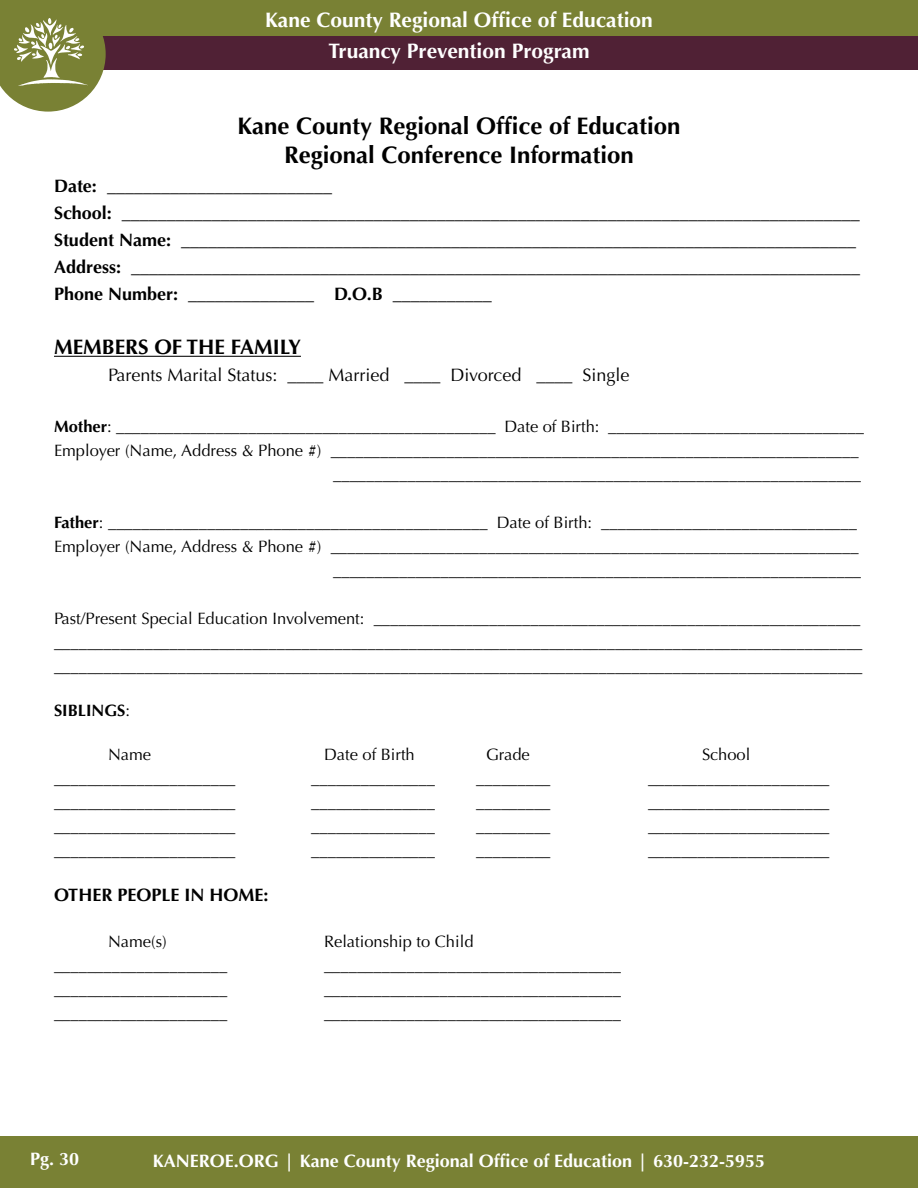
<style>
.page{position:relative;width:918px;height:1188px;background:#fff}
.page>*{position:absolute;margin:0;border:0;box-sizing:border-box;transform-origin:0 0}
.t1{font:700 24px/28.8px "Optima";color:#000;text-align:center}
.t2{font:700 21px "Optima";color:#fff}
.t3{font:700 21px "Optima";color:#000}
.t4{font:700 18px/27px "Optima";color:#000}
.t5{font:700 18px "Optima";color:#fff}
.t6{font:18px "Optima";color:#000}
.t7{font:16.5px/24px "Optima";color:#000;text-align:right}
.t8{font:700 16.5px "Optima";color:#000}
.s1{font-weight:700}
.s2{font-weight:400}
</style>
<div class="page">
<div style="left:0;top:36px;width:918px;height:34px;background:#502135"></div>
<div style="left:0;top:0;width:918px;height:36px;background:#798134"></div>
<div style="left:0;top:1137px;width:918px;height:51px;background:#798134"></div>
<svg style="left:0;top:18px;width:106px;height:94px"></svg>
<hr style="left:54px;top:356px;width:247px;height:1px;background:#000">
<img style="left:14px;top:19px;width:74px;height:66px">
<p class="t2" style="left:265px;top:7px;width:389px">Kane County Regional Office of Education</p>
<p class="t2" style="left:328px;top:38px;width:263px">Truancy Prevention Program</p>
<h1 class="t1" style="left:237px;top:111px;width:445px">Kane County Regional Office of Education<br>Regional Conference Information</h1>
<p class="t4" style="left:54px;top:173px;width:808px">Date: _________________________<br>School: __________________________________________________________________________________ Student Name: ___________________________________________________________________________ Address: _________________________________________________________________________________ Phone Number: ______________ D.O.B ___________</p>
<p class="t3" style="left:54px;top:335px;width:248px">MEMBERS OF THE FAMILY</p>
<p class="t6" style="left:108px;top:365px;width:523px">Parents Marital Status: ____ Married ____ Divorced ____ Single</p>
<p class="t7" style="left:54px;top:415px;width:811px"><span class="s1">Mother</span>: ______________________________________________ Date of Birth: _______________________________</p>
<p class="t7" style="left:54px;top:439px;width:806px">Employer (Name, Address &amp; Phone #) ________________________________________________________________</p>
<p class="t7" style="left:333px;top:463px;width:529px">________________________________________________________________</p>
<p class="t7" style="left:54px;top:511px;width:809px"><span class="s1">Father</span>: ______________________________________________ Date of Birth: _______________________________<br>Employer (Name, Address &amp; Phone #) ________________________________________________________________ ________________________________________________________________</p>
<p class="t7" style="left:54px;top:607px;width:810px;text-align:left">Past/Present Special Education Involvement: ___________________________________________________________ __________________________________________________________________________________________________ __________________________________________________________________________________________________</p>
<p class="t8" style="left:54px;top:701px;width:78px">SIBLINGS<span class="s2">:</span></p>
<p class="t7" style="left:108px;top:742px;width:45px">Name</p>
<p class="t7" style="left:324px;top:742px;width:92px">Date of Birth</p>
<p class="t7" style="left:486px;top:742px;width:45px">Grade</p>
<p class="t7" style="left:702px;top:742px;width:50px">School</p>
<p class="t7" style="left:54px;top:766px;width:183px">______________________</p>
<p class="t7" style="left:311px;top:766px;width:125px">_______________</p>
<p class="t7" style="left:476px;top:766px;width:76px">_________</p>
<p class="t7" style="left:648px;top:766px;width:183px">______________________</p>
<p class="t7" style="left:54px;top:790px;width:183px">______________________</p>
<p class="t7" style="left:311px;top:790px;width:125px">_______________</p>
<p class="t7" style="left:476px;top:790px;width:76px">_________</p>
<p class="t7" style="left:648px;top:790px;width:183px">______________________</p>
<p class="t7" style="left:54px;top:814px;width:183px">______________________</p>
<p class="t7" style="left:311px;top:814px;width:125px">_______________</p>
<p class="t7" style="left:476px;top:814px;width:76px">_________</p>
<p class="t7" style="left:648px;top:814px;width:183px">______________________</p>
<p class="t7" style="left:54px;top:839px;width:183px">______________________</p>
<p class="t7" style="left:311px;top:839px;width:125px">_______________</p>
<p class="t7" style="left:476px;top:839px;width:76px">_________</p>
<p class="t7" style="left:648px;top:839px;width:183px">______________________</p>
<p class="t4" style="left:54px;top:882px;width:216px">OTHER PEOPLE IN HOME:</p>
<p class="t7" style="left:108px;top:930px;width:60px">Name(s)</p>
<p class="t7" style="left:324px;top:930px;width:151px">Relationship to Child</p>
<p class="t7" style="left:54px;top:954px;width:175px">_____________________</p>
<p class="t7" style="left:324px;top:954px;width:298px">____________________________________</p>
<p class="t7" style="left:54px;top:978px;width:175px">_____________________</p>
<p class="t7" style="left:324px;top:978px;width:298px">____________________________________</p>
<p class="t7" style="left:54px;top:1002px;width:175px">_____________________</p>
<p class="t7" style="left:324px;top:1002px;width:298px">____________________________________</p>
<p class="t5" style="left:30px;top:1148px;width:51px">Pg. 30</p>
<p class="t5" style="left:153px;top:1151px;width:614px">KANEROE.ORG | Kane County Regional Office of Education | 630-232-5955</p>
</div>
